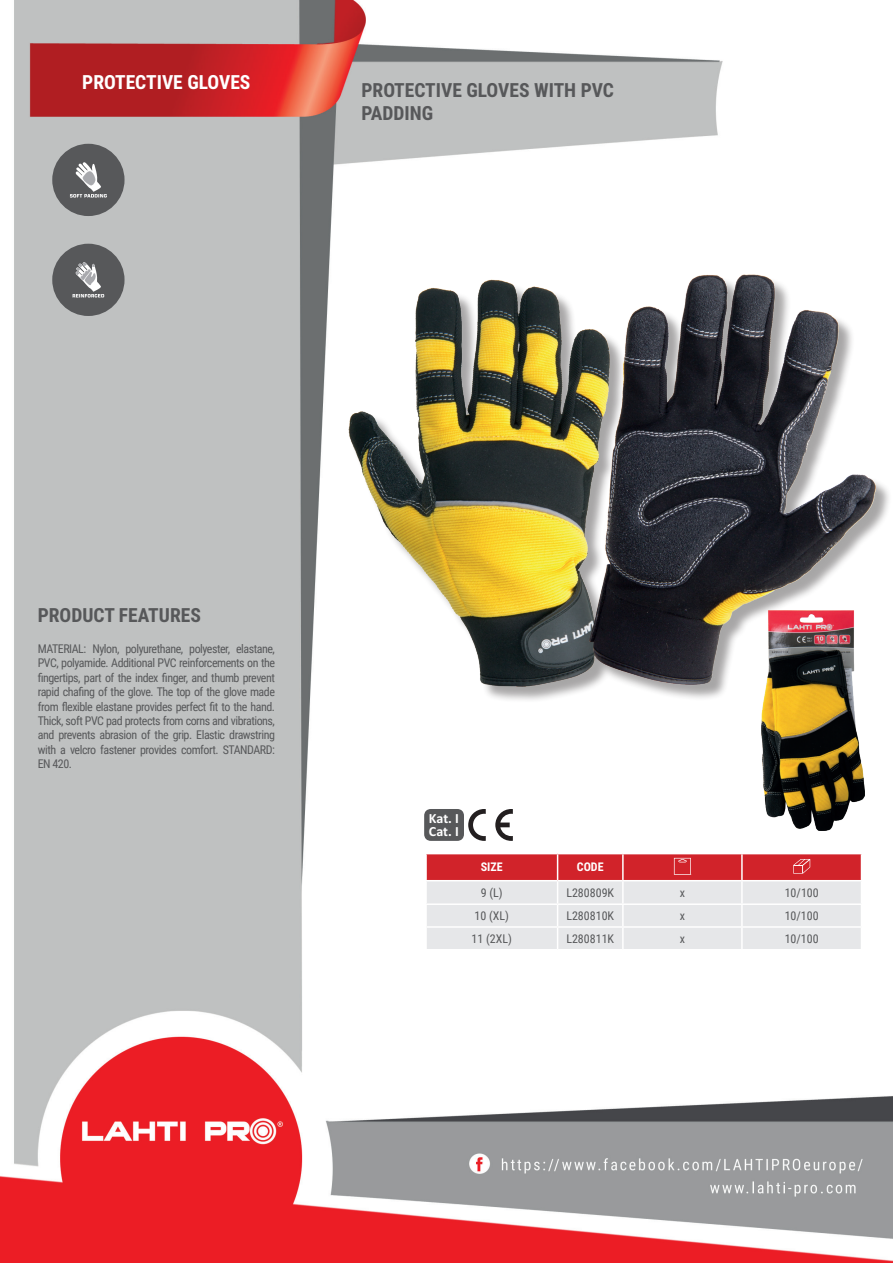
<style>
.page{position:relative;width:893px;height:1263px;background:#fff}
.page>*{position:absolute;margin:0;border:0;box-sizing:border-box;transform-origin:0 0}
.t1{font:700 19.5px/23.4px "Roboto Condensed";color:#57585a}
.t2{font:700 19.5px "Roboto Condensed";color:#fff}
.t3{font:700 14.1px/12.9px "Calibri Profix";color:#fff}
.t4{font:12px/14.4px "Roboto Condensed";letter-spacing:-.04em;color:#57585a;text-align:justify}
.t5{font:12px "Roboto Condensed";color:#57585a}
.t6{font:700 12px "Roboto Condensed";color:#fff}
</style>
<div class="page">
<img style="left:0;top:0;width:893px;height:1263px">
<div style="left:52px;top:144px;width:73px;height:72px;background:#57585a;border-radius:50%"></div>
<div style="left:52px;top:244px;width:73px;height:72px;background:#57585a;border-radius:50%"></div>
<div style="left:351px;top:276px;width:541px;height:427px;background:#231f20;opacity:.4"></div>
<img style="left:349px;top:275px;width:527px;height:411px">
<img style="left:761px;top:611px;width:104px;height:219px">
<hr style="left:425px;top:854px;width:2px;height:26px;background:#fff">
<hr style="left:425px;top:881px;width:2px;height:22px;background:#fff">
<hr style="left:425px;top:905px;width:2px;height:21px;background:#fff">
<hr style="left:425px;top:928px;width:2px;height:21px;background:#fff">
<hr style="left:425px;top:853px;width:133px;height:1px;background:#fff">
<hr style="left:425px;top:880px;width:133px;height:1px;background:#fff">
<hr style="left:425px;top:903px;width:133px;height:2px;background:#fff">
<hr style="left:425px;top:926px;width:133px;height:2px;background:#fff">
<hr style="left:425px;top:949px;width:133px;height:1px;background:#fff">
<svg style="left:426px;top:853px;width:436px;height:97px;background:#e2b6b9"></svg>
<div style="left:424px;top:809px;width:40px;height:32px;background:#57585a;border-radius:7px"></div>
<svg style="left:495px;top:809px;width:18px;height:32px"></svg>
<svg style="left:468px;top:809px;width:18px;height:32px"></svg>
<svg style="left:70px;top:162px;width:37px;height:36px"></svg>
<svg style="left:73px;top:262px;width:31px;height:35px"></svg>
<h1 class="t2" style="left:82px;top:69px;width:170px">PROTECTIVE GLOVES</h1>
<h1 class="t1" style="left:361px;top:77px;width:254px">PROTECTIVE GLOVES WITH PVC<br>PADDING</h1>
<h1 class="t1" style="left:38px;top:602px;width:165px">PRODUCT FEATURES</h1>
<p class="t4" style="left:38px;top:641px;width:239px">MATERIAL: Nylon, polyurethane, polyester, elastane, PVC, polyamide. Additional PVC reinforcements on the fingertips, part of the index finger, and thumb prevent rapid chafing of the glove. The top of the glove made from flexible elastane provides perfect fit to the hand.<br>Thick, soft PVC pad protects from corns and vibrations, and prevents abrasion of the grip. Elastic drawstring with a velcro fastener provides comfort. STANDARD:<br>EN 420.</p>
<p class="t3" style="left:429px;top:811px;width:32px">Kat. I<br>Cat. I</p>
<p class="t6" style="left:481px;top:859px;width:23px">SIZE</p>
<p class="t6" style="left:577px;top:859px;width:28px">CODE</p>
<p class="t4" style="left:481px;top:885px;width:23px">9 (L)</p>
<p class="t5" style="left:566px;top:885px;width:49px">L280809K</p>
<p class="t4" style="left:680px;top:885px;width:7px">x</p>
<p class="t4" style="left:785px;top:885px;width:36px">10/100</p>
<p class="t4" style="left:475px;top:908px;width:36px">10 (XL)</p>
<p class="t5" style="left:566px;top:907px;width:49px">L280810K</p>
<p class="t4" style="left:680px;top:908px;width:7px">x</p>
<p class="t4" style="left:785px;top:908px;width:36px">10/100</p>
<p class="t4" style="left:472px;top:931px;width:42px">11 (2XL)</p>
<p class="t5" style="left:566px;top:930px;width:49px">L280811K</p>
<p class="t4" style="left:680px;top:931px;width:7px">x</p>
<p class="t4" style="left:785px;top:931px;width:36px">10/100</p>
</div>
